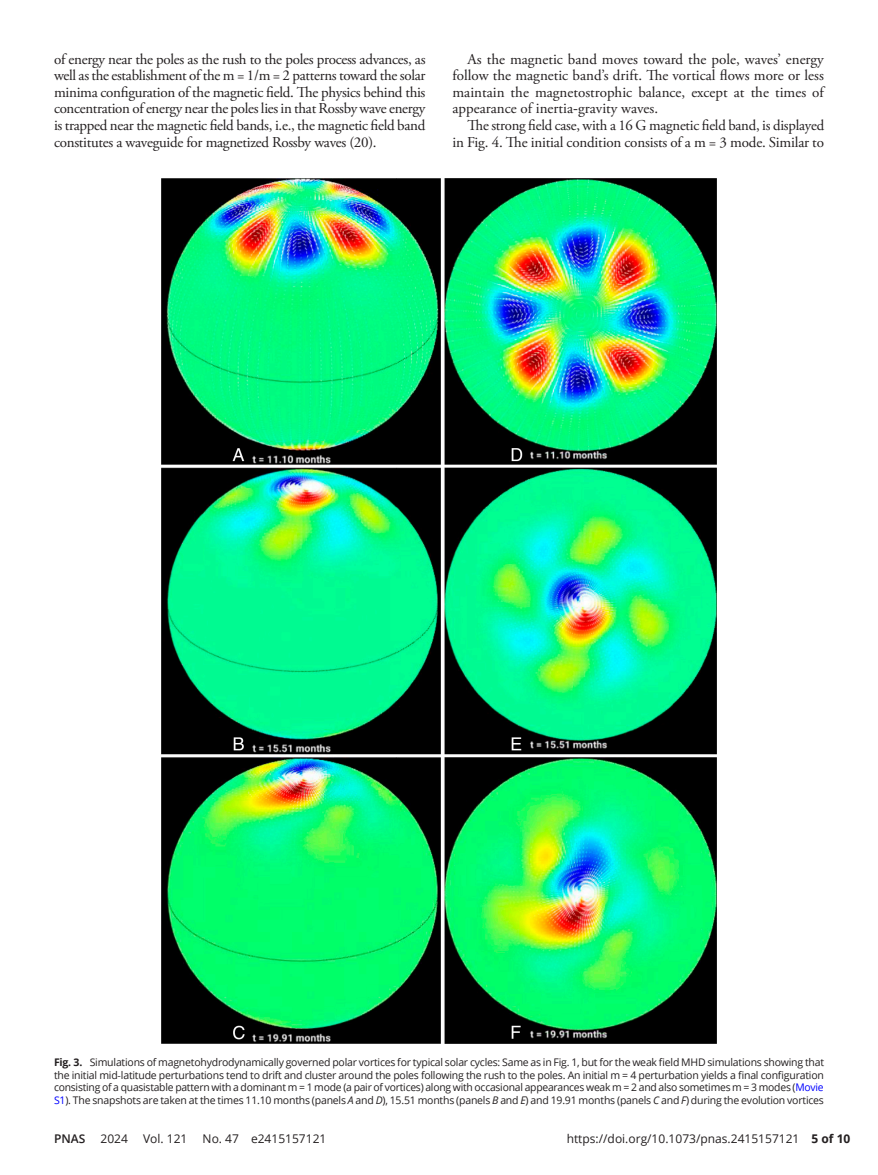
<style>
.page{position:relative;width:878px;height:1175px;background:#fff}
.page>*{position:absolute;margin:0;border:0;box-sizing:border-box;transform-origin:0 0}
.t1{font:15px/16.5px "Adobe Garamond Pro";letter-spacing:-.015em;color:#231f20;text-align:justify}
.t2{font:12px "Open Sans";color:#231f20}
.t3{font:600 12px "Open Sans";color:#231f20}
.t4{font:10.5px/12.8px "Open Sans";letter-spacing:-.02em;color:#231f20;text-align:justify}
.s1{font-family:"STIX"}
.s2{font-weight:700}
.s3{color:#00f}
.s4{font-style:italic}
</style>
<div class="page">
<img style="left:161px;top:178px;width:555px;height:865px">
<p class="t1" style="left:54px;top:52px;width:373px">of energy near the poles as the rush to the poles process advances, as well as the establishment of the m = 1/m = 2 patterns toward the solar minima configuration of the magnetic field. The physics behind this concentration of energy near the poles lies in that Rossby wave energy is trapped near the magnetic field bands, i.e., the magnetic field band constitutes a waveguide for magnetized Rossby waves ( 20 ).</p>
<p class="t1" style="left:452px;top:52px;width:373px;text-indent:15px">As the magnetic band moves toward the pole, waves’ energy follow the magnetic band’s drift. The vortical flows more or less maintain the magnetostrophic balance, except at the times of appearance of inertia<span class="s1">-</span>gravity waves.</p>
<p class="t1" style="left:452px;top:118px;width:373px;text-align:right">The strong field case, with a 16 G magnetic field band, is displayed in Fig. 4 . The initial condition consists of a m = 3 mode. Similar to</p>
<p class="t4" style="left:54px;top:1055px;width:771px"><span class="s2">Fig. 3.</span> Simulations of magnetohydrodynamically governed polar vortices for typical solar cycles: Same as in Fig. 1, but for the weak field MHD simulations showing that the initial mid<span class="s1">-</span> latitude perturbations tend to drift and cluster around the poles following the rush to the poles. An initial m = 4 perturbation yields a final configuration consisting of a quasistable pattern with a dominant m = 1 mode (a pair of vortices) along with occasional appearances weak m = 2 and also sometimes m = 3 modes (<span class="s3">Movie S1</span>). The snapshots are taken at the times 11.10 months (panels <span class="s4">A</span> and <span class="s4">D</span>), 15.51 months (panels <span class="s4">B</span> and <span class="s4">E</span>) and 19.91 months (panels <span class="s4">C</span> and <span class="s4">F</span>) during the evolution vortices</p>
<p class="t3" style="left:54px;top:1132px;width:33px">PNAS</p>
<p class="t2" style="left:100px;top:1130px;width:29px">2024</p>
<p class="t2" style="left:143px;top:1130px;width:46px">Vol. 121</p>
<p class="t2" style="left:202px;top:1130px;width:125px">No. 47 e2415157121</p>
<p class="t2" style="left:566px;top:1130px;width:285px">https://doi.org/10.1073/pnas.2415157121 <span class="s2">5 of 10</span></p>
</div>
